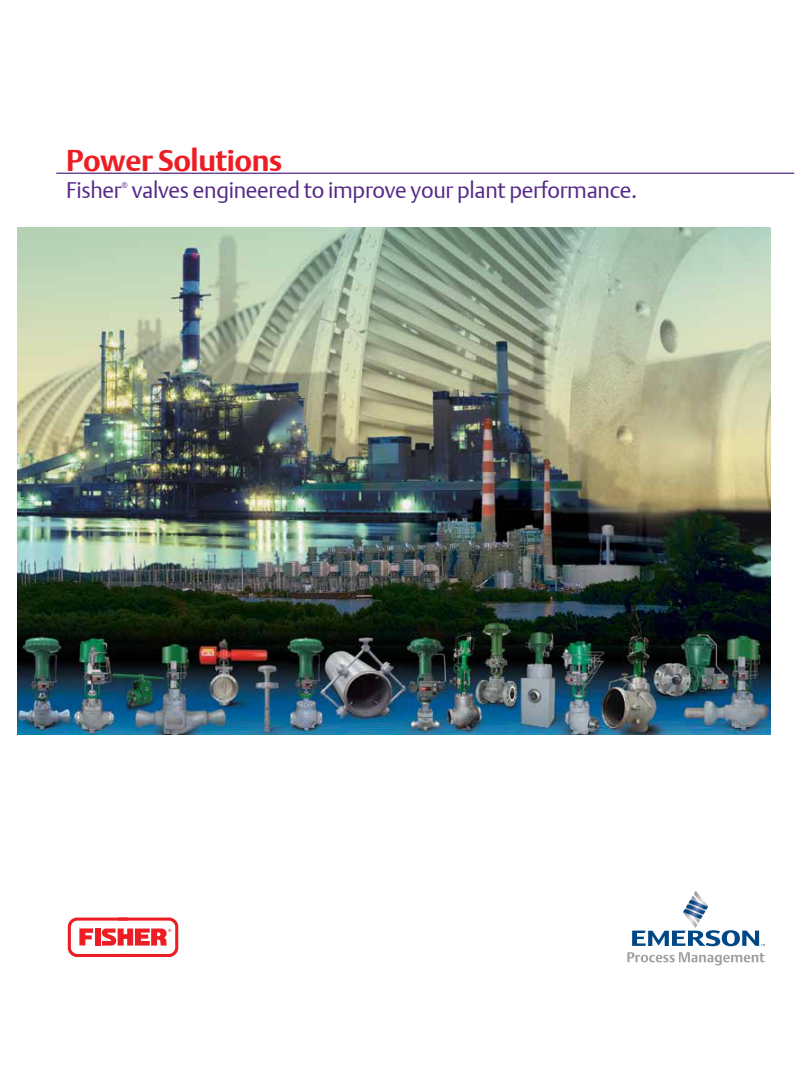
<style>
.page{position:relative;width:810px;height:1080px;background:#fff}
.page>*{position:absolute;margin:0;border:0;box-sizing:border-box;transform-origin:0 0}
.t1{font:700 30px "DTL Argo T";letter-spacing:-.015em;color:#ed1d24}
.t2{font:300 22.5px "DTL Argo T";letter-spacing:-.015em;color:#552988}
.t3{font:300 8px "DTL Argo T";color:#552988}
</style>
<div class="page">
<img style="left:18px;top:228px;width:752px;height:506px">
<svg style="left:632px;top:891px;width:133px;height:55px"></svg>
<svg style="left:627px;top:952px;width:137px;height:13px"></svg>
<svg style="left:68px;top:917px;width:110px;height:40px"></svg>
<hr style="left:56px;top:173px;width:738px;height:1px;background:#552988">
<h1 class="t1" style="left:66px;top:143px;width:218px">Power Solutions</h1>
<p class="t2" style="left:66px;top:176px;width:57px">Fisher</p>
<p class="t3" style="left:121px;top:180px;width:8px">®</p>
<p class="t2" style="left:132px;top:176px;width:507px">valves engineered to improve your plant performance.</p>
</div>
